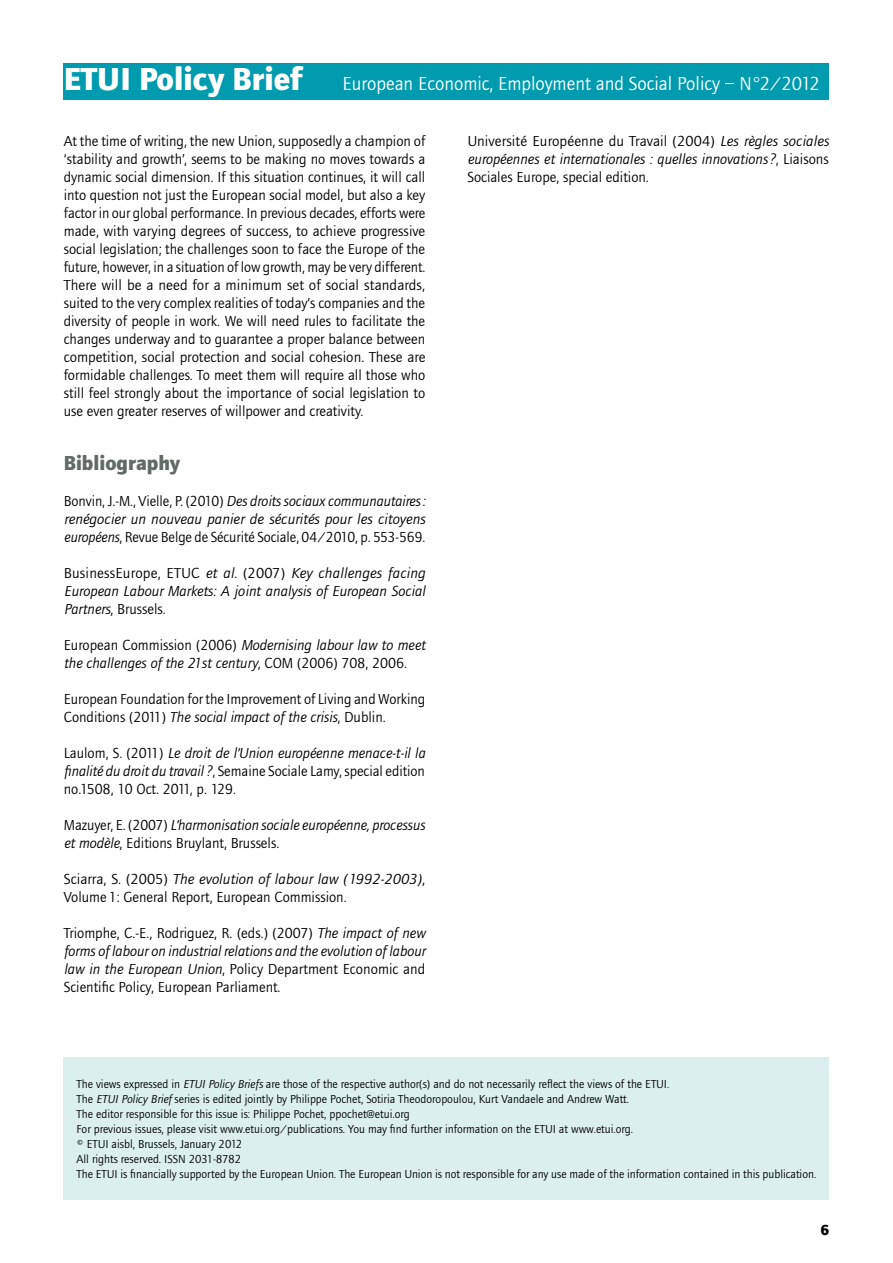
<style>
.page{position:relative;width:893px;height:1263px;background:#fff}
.page>*{position:absolute;margin:0;border:0;box-sizing:border-box;transform-origin:0 0}
.t1{font:700 21px "Foundry Journal";color:#616a65}
.t2{font:19.5px "Foundry Journal";color:#fff}
.t3{font:15px/18px "Foundry Journal";color:#000;text-align:justify}
.t4{font:italic 15px/18px "Foundry Journal";color:#000;text-align:justify}
.t5{font:700 15px "Foundry Journal";color:#000}
.t6{font:12px/15px "Foundry Journal";color:#000}
.s1{font-weight:700;font-size:33px}
.s2{font-style:normal}
.s3{font-style:italic}
</style>
<div class="page">
<div style="left:64px;top:64px;width:765px;height:36px;background:#009baf"></div>
<div style="left:64px;top:1057px;width:765px;height:142px;background:#daefee"></div>
<h2 class="t2" style="left:64px;top:73px;width:758px"><span class="s1">ETUI Policy Brief</span> European Economic, Employment and Social Policy – N°2/2012</h2>
<p class="t3" style="left:64px;top:132px;width:363px">At the time of writing, the new Union, supposedly a champion of ‘stability and growth’, seems to be making no moves towards a dynamic social dimension. If this situation continues, it will call into question not just the European social model, but also a key factor in our global performance. In previous decades, efforts were made, with varying degrees of success, to achieve progressive social legislation; the challenges soon to face the Europe of the future, however, in a situation of low growth, may be very different.<br>There will be a need for a minimum set of social standards, suited to the very complex realities of today’s companies and the diversity of people in work. We will need rules to facilitate the changes underway and to guarantee a proper balance between competition, social protection and social cohesion. These are formidable challenges. To meet them will require all those who still feel strongly about the importance of social legislation to use even greater reserves of willpower and creativity.</p>
<h1 class="t1" style="left:64px;top:450px;width:118px">Bibliography</h1>
<p class="t4" style="left:64px;top:492px;width:363px"><span class="s2">Bonvin, J.-M., Vielle, P. (2010)</span> Des droits sociaux communautaires: renégocier un nouveau panier de sécurités pour les citoyens européens<span class="s2">, Revue Belge de Sécurité Sociale, 04/2010, p. 553-569.</span></p>
<p class="t4" style="left:64px;top:564px;width:363px"><span class="s2">BusinessEurope, ETUC</span> et al. <span class="s2">(2007)</span> Key challenges facing European Labour Markets: A joint analysis of European Social Partners<span class="s2">, Brussels.</span></p>
<p class="t4" style="left:64px;top:636px;width:363px"><span class="s2">European Commission (2006)</span> Modernising labour law to meet the challenges of the 21st century<span class="s2">, COM (2006) 708, 2006.</span></p>
<p class="t3" style="left:64px;top:690px;width:363px">European Foundation for the Improvement of Living and Working<br>Conditions (2011) <span class="s3">The social impact of the crisis</span>, Dublin.</p>
<p class="t3" style="left:64px;top:744px;width:363px">Laulom, S. (2011) <span class="s3">Le droit de l’Union européenne menace-t-il la finalité du droit du travail ?</span>, Semaine Sociale Lamy, special edition no.1508, 10 Oct. 2011, p. 129.</p>
<p class="t4" style="left:64px;top:816px;width:363px"><span class="s2">Mazuyer, E. (2007)</span> L’harmonisation sociale européenne, processus et modèle<span class="s2">, Editions Bruylant, Brussels.</span></p>
<p class="t3" style="left:64px;top:870px;width:363px">Sciarra, S. (2005) <span class="s3">The evolution of labour law (1992-2003)</span>,<br>Volume1: General Report, European Commission.</p>
<p class="t3" style="left:64px;top:924px;width:363px">Triomphe, C.-E., Rodriguez, R. (eds.) (2007) <span class="s3">The impact of new forms of labour on industrial relations and the evolution of labour law in the European Union</span>, Policy Department Economic and Scientific Policy, European Parliament.</p>
<p class="t3" style="left:467px;top:132px;width:363px">Université Européenne du Travail (2004) <span class="s3">Les règles sociales européennes et internationales : quelles innovations ?</span>, Liaisons Sociales Europe, special edition.</p>
<p class="t6" style="left:77px;top:1076px;width:741px">The views expressed in <span class="s3">ETUI Policy Briefs</span> are those of the respective author(s) and do not necessarily reflect the views of the ETUI.<br>The <span class="s3">ETUI Policy Brief</span> series is edited jointly by Philippe Pochet, Sotiria Theodoropoulou, Kurt Vandaele and Andrew Watt.<br>The editor responsible for this issue is: Philippe Pochet, ppochet@etui.org<br>For previous issues, please visit www.etui.org/publications. You may find further information on the ETUI at www.etui.org.<br>© ETUI aisbl, Brussels, January 2012<br>All rights reserved. ISSN 2031-8782<br>The ETUI is financially supported by the European Union. The European Union is not responsible for any use made of the information contained in this publication.</p>
<p class="t5" style="left:820px;top:1221px;width:10px">6</p>
</div>
